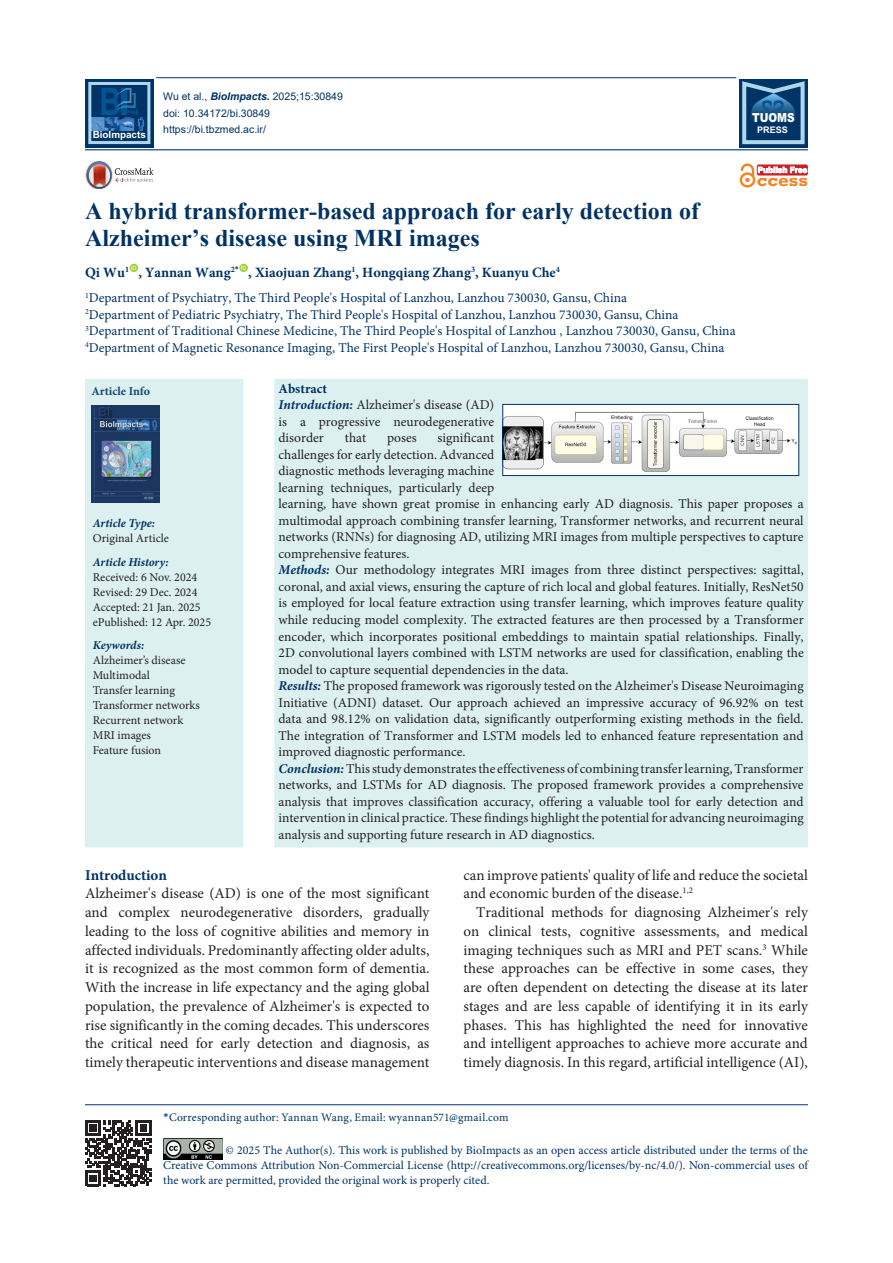
<style>
.page{position:relative;width:893px;height:1263px;background:#fff}
.page>*{position:absolute;margin:0;border:0;box-sizing:border-box;transform-origin:0 0}
.t1{font:700 37.8px "Arial";color:#015596;scale:.79 1}
.t2{font:700 24px/27px "Times New Roman";color:#003264}
.t3{font:700 16.95px "Rockwell";color:#f58220;scale:1.11 1}
.t4{font:15px/18.8px "Minion Pro";color:#231f20;text-align:justify}
.heading_1{font:700 15px "Minion Pro";color:#003264}
.t5{font:700 14.25px "Minion Pro";color:#003264}
.t6{font:13.5px/16.5px "Minion Pro";color:#231f20;text-align:justify}
.t7{font:13.5px "Minion Pro";color:#003264}
.t8{font:700 13.5px "Minion Pro";color:#003264}
.t9{font:900 12.45px "Arial";color:#fff;scale:.85 1}
.corresponding{font:12px/15px "Minion Pro";letter-spacing:-.005em;color:#003264;text-align:justify}
.t10{font:12px "Minion Pro";color:#231f20}
.t11{font:italic 700 12px "Minion Pro";color:#003264}
.t12{font:700 12px "Minion Pro";color:#144673}
.corresponding-2{font:11.55px "Minion Pro";letter-spacing:.02em;color:#003264}
.t13{font:10.5px "Arial";color:#003264}
.t14{font:700 9.9px "Arial";color:#fff}
.t15{font:700 9px "Arial";color:#fff}
.t16{font:700 7.95px "Arial";color:#fff}
.t17{font:5.7px "Arial";color:#fff}
.s1{font-weight:700;font-style:italic}
.s2{font-weight:700;font-style:italic;color:#003264}
.s3{font-family:"Calibri"}
</style>
<div class="page">
<hr style="left:85px;top:149px;width:723px;height:1px;background:#053278">
<hr style="left:156px;top:77px;width:580px;height:1px;background:#053278">
<hr style="left:85px;top:1104px;width:723px;height:1px;background:#053278">
<div style="left:129px;top:264px;width:9px;height:8px;background:#a6ce39;border-radius:50%"></div>
<div style="left:239px;top:264px;width:9px;height:8px;background:#a6ce39;border-radius:50%"></div>
<img style="left:163px;top:1138px;width:59px;height:21px">
<svg style="left:85px;top:1120px;width:66px;height:66px"></svg>
<img style="left:85px;top:169px;width:2px;height:13px">
<svg style="left:87px;top:161px;width:67px;height:28px"></svg>
<div style="left:740px;top:172px;width:15px;height:16px;border:2px solid #f58220;border-radius:50%"></div>
<svg style="left:739px;top:163px;width:16px;height:19px"></svg>
<div style="left:757px;top:164px;width:51px;height:12px;background:#cb1f25;border-radius:2px"></div>
<div style="left:85px;top:79px;width:69px;height:68px;background:#003466"></div>
<img style="left:92px;top:117px;width:53px;height:13px">
<div style="left:88px;top:82px;width:62px;height:62px;border:3px solid #c4e9fb"></div>
<svg style="left:115px;top:88px;width:23px;height:27px"></svg>
<div style="left:739px;top:79px;width:68px;height:68px;background:linear-gradient(to right,#003466,#003466)"></div>
<svg style="left:742px;top:81px;width:63px;height:63px;background:#30648f"></svg>
<div style="left:274px;top:379px;width:534px;height:468px;background:#dcf0f0"></div>
<div style="left:85px;top:379px;width:158px;height:468px;background:#dcf0f0"></div>
<img style="left:91px;top:406px;width:68px;height:96px">
<img style="left:505px;top:406px;width:292px;height:68px">
<div style="left:503px;top:404px;width:296px;height:72px;border:1px solid #003264"></div>
<p class="t1" style="left:99px;top:76px;width:29px">B</p>
<p class="t14" style="left:93px;top:128px;width:55px">BioImpacts</p>
<p class="t13" style="left:163px;top:89px;width:181px">Wu et al., <span class="s1">BioImpacts.</span> 2025;15:30849</p>
<p class="t13" style="left:163px;top:106px;width:108px">doi: 10.34172/bi.30849</p>
<p class="t13" style="left:163px;top:123px;width:104px">https://bi.tbzmed.ac.ir/</p>
<p class="t2" style="left:85px;top:197px;width:615px">A hybrid transformer-based approach for early detection of<br>Alzheimer’s disease using MRI images</p>
<p class="t5" style="left:85px;top:262px;width:46px">Qi Wu<sup>1</sup></p>
<p class="t17" style="left:131px;top:264px;width:7px">ID</p>
<p class="t5" style="left:138px;top:262px;width:102px">, Yannan Wang<sup>2</sup><sup>*</sup></p>
<p class="t17" style="left:241px;top:264px;width:7px">ID</p>
<p class="t5" style="left:248px;top:262px;width:313px">, Xiaojuan Zhang<sup>1</sup>, Hongqiang Zhang<sup>3</sup>, Kuanyu Che<sup>4</sup></p>
<p class="t7" style="left:85px;top:289px;width:543px"><sup>1</sup>Department of Psychiatry, The Third People's Hospital of Lanzhou, Lanzhou 730030, Gansu, China</p>
<p class="t7" style="left:85px;top:305px;width:595px"><sup>2</sup>Department of Pediatric Psychiatry, The Third People's Hospital of Lanzhou, Lanzhou 730030, Gansu, China</p>
<p class="t7" style="left:85px;top:322px;width:652px"><sup>3</sup>Department of Traditional Chinese Medicine, The Third People's Hospital of Lanzhou , Lanzhou 730030, Gansu, China</p>
<p class="t7" style="left:85px;top:338px;width:641px"><sup>4</sup>Department of Magnetic Resonance Imaging, The First People's Hospital of Lanzhou, Lanzhou 730030, Gansu, China</p>
<p class="t9" style="left:752px;top:108px;width:52px">TUOMS</p>
<p class="t15" style="left:757px;top:124px;width:32px">PRESS</p>
<p class="t16" style="left:758px;top:165px;width:51px">Publish Free</p>
<p class="t3" style="left:757px;top:170px;width:48px">ccess</p>
<p class="t12" style="left:91px;top:383px;width:60px">Article Info</p>
<p class="t11" style="left:93px;top:515px;width:64px">Article Type:</p>
<p class="t10" style="left:93px;top:530px;width:78px">Original Article</p>
<p class="t11" style="left:93px;top:553px;width:78px">Article History:</p>
<p class="t10" style="left:93px;top:569px;width:106px">Received: 6 Nov. 2024</p>
<p class="t10" style="left:93px;top:584px;width:106px">Revised: 29 Dec. 2024</p>
<p class="t10" style="left:93px;top:599px;width:110px">Accepted: 21 Jan. 2025</p>
<p class="t10" style="left:93px;top:614px;width:120px">ePublished: 12 Apr. 2025</p>
<p class="t11" style="left:93px;top:637px;width:53px">Keywords:</p>
<p class="t10" style="left:93px;top:652px;width:94px">Alzheimer’s disease</p>
<p class="t10" style="left:93px;top:667px;width:59px">Multimodal</p>
<p class="t10" style="left:93px;top:682px;width:84px">Transfer learning</p>
<p class="t10" style="left:93px;top:697px;width:109px">Transformer networks</p>
<p class="t10" style="left:93px;top:712px;width:92px">Recurrent network</p>
<p class="t10" style="left:93px;top:727px;width:60px">MRI images</p>
<p class="t10" style="left:93px;top:742px;width:70px">Feature fusion</p>
<p class="t8" style="left:279px;top:379px;width:50px">Abstract</p>
<p class="t6" style="left:279px;top:397px;width:217px"><span class="s2">Introduction:</span> Alzheimer's disease (AD) is a progressive neurodegenerative disorder</p>
<p class="t6" style="left:279px;top:430px;width:527px;text-align:left;text-indent:159px">significant<br>challenges for early detection. Advanced<br>diagnostic methods leveraging machine<br>learning techniques, particularly deep<br>learning, have shown great promise in enhancing early AD diagnosis. This paper proposes a multimodal approach combining transfer learning, Transformer networks, and recurrent neural networks (RNNs) for diagnosing AD, utilizing MRI images from multiple perspectives to capture comprehensive features.</p>
<p class="t6" style="left:279px;top:562px;width:527px"><span class="s2">Methods:</span> Our methodology integrates MRI images from three distinct perspectives: sagittal, coronal, and axial views, ensuring the capture of rich local and global features. Initially, ResNet50 is employed for local feature extraction using transfer learning, which improves feature quality while reducing model complexity. The extracted features are then processed by a Transformer encoder, which incorporates positional embeddings to maintain spatial relationships. Finally, 2D convolutional layers combined with LSTM networks are used for classification, enabling the model to capture sequential dependencies in the data.</p>
<p class="t6" style="left:279px;top:677px;width:527px"><span class="s2">Results:</span> The proposed framework was rigorously tested on the Alzheimer's Disease Neuroimaging Initiative (ADNI) dataset. Our approach achieved an impressive accuracy of 96.92% on test data and 98.12% on validation data, significantly outperforming existing methods in the field.<br>The integration of Transformer and LSTM models led to enhanced feature representation and improved diagnostic performance.</p>
<p class="t6" style="left:279px;top:760px;width:527px"><span class="s2">Conclusion:</span> This study demonstrates the effectiveness of combining transfer learning, Transformer networks, and LSTMs for AD diagnosis. The proposed framework provides a comprehensive analysis that improves classification accuracy, offering a valuable tool for early detection and intervention in clinical practice. These findings highlight the potential for advancing neuroimaging analysis and supporting future research in AD diagnostics.</p>
<p class="t6" style="left:345px;top:430px;width:23px">that</p>
<p class="t6" style="left:387px;top:430px;width:31px">poses</p>
<p class="heading_1" style="left:85px;top:864px;width:83px">Introduction</p>
<p class="t4" style="left:85px;top:884px;width:346px">Alzheimer's disease (AD) is one of the most significant and complex neurodegenerative disorders, gradually leading to the loss of cognitive abilities and memory in affected individuals. Predominantly affecting older adults, it is recognized as the most common form of dementia.<br>With the increase in life expectancy and the aging global population, the prevalence of Alzheimer's is expected to rise significantly in the coming decades. This underscores the critical need for early detection and diagnosis, as timely therapeutic interventions and disease management</p>
<p class="t4" style="left:463px;top:865px;width:346px">can improve patients' quality of life and reduce the societal and economic burden of the disease.<sup>1,2</sup></p>
<p class="t4" style="left:463px;top:903px;width:346px;text-indent:13px">Traditional methods for diagnosing Alzheimer's rely on clinical tests, cognitive assessments, and medical imaging techniques such as MRI and PET scans.<sup>3</sup> While these approaches can be effective in some cases, they are often dependent on detecting the disease at its later stages and are less capable of identifying it in its early phases. This has highlighted the need for innovative and intelligent approaches to achieve more accurate and timely diagnosis. In this regard, artificial intelligence (AI),</p>
<p class="corresponding-2" style="left:163px;top:1109px;width:347px"><span class="s3">*</span>Corresponding author: Yannan Wang, Email: wyannan571@gmail.com</p>
<p class="corresponding" style="left:163px;top:1142px;width:646px;text-indent:62px">© 2025 The Author(s). This work is published by BioImpacts as an open access article distributed under the terms of the Creative Commons Attribution Non-Commercial License (http://creativecommons.org/licenses/by-nc/4.0/). Non-commercial uses of the work are permitted, provided the original work is properly cited.</p>
</div>
